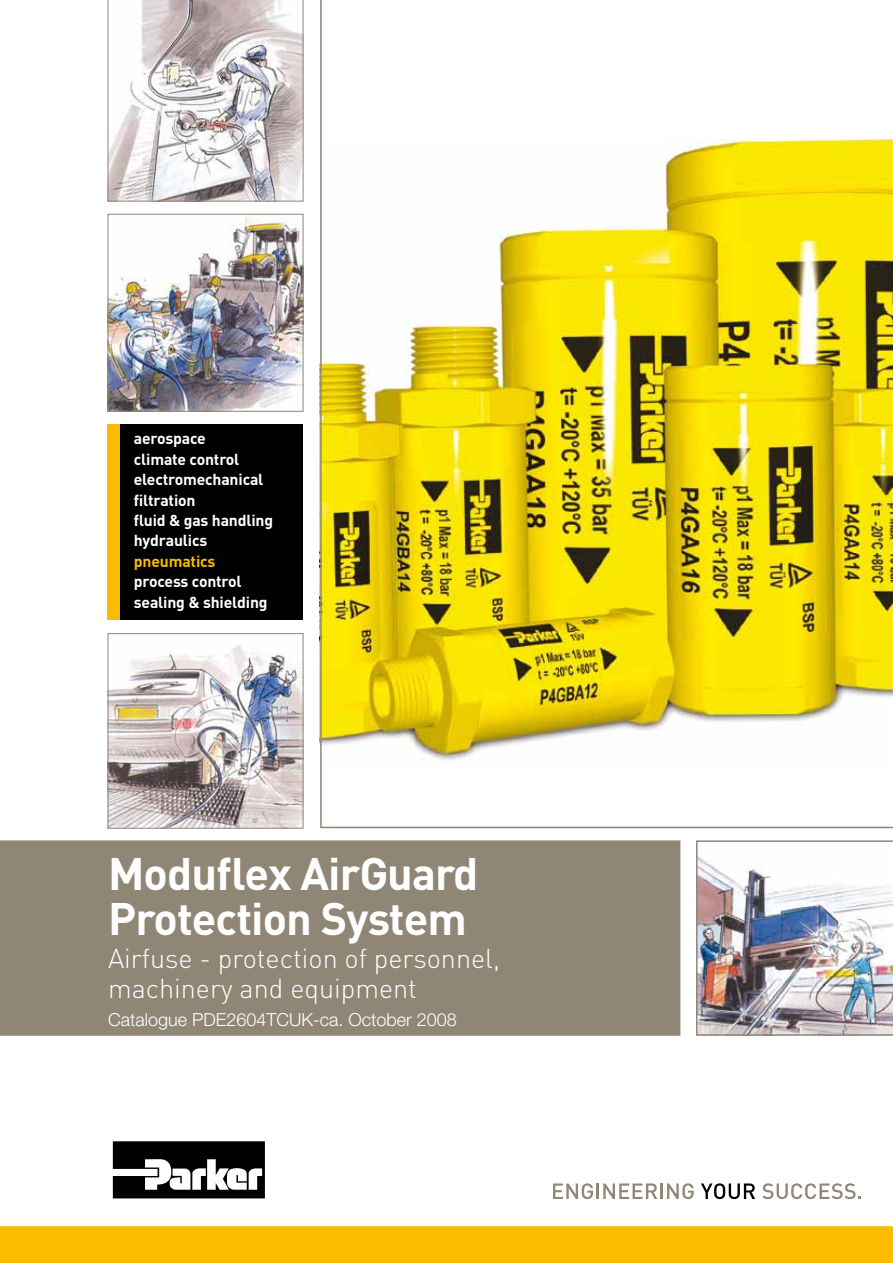
<style>
.page{position:relative;width:893px;height:1263px;background:#fff}
.page>*{position:absolute;margin:0;border:0;box-sizing:border-box;transform-origin:0 0}
.t1{font:700 45px/45px "DINOT";letter-spacing:-.02em;color:#fff}
.t2{font:300 27px/30px "DINOT";color:#fff}
.t3{font:300 18px "Helvetica Neue LT Std";color:#fff}
.t4{font:700 15.75px/20.4px "DIN";letter-spacing:-.01em;color:#fff}
.t5{font:700 15.75px "DIN";letter-spacing:-.01em;color:#fabb00}
</style>
<div class="page">
<div style="left:0;top:840px;width:680px;height:196px;background:#8f8676"></div>
<svg style="left:113px;top:1141px;width:152px;height:57px"></svg>
<svg style="left:553px;top:1183px;width:104px;height:16px"></svg>
<hr style="left:660px;top:1183px;width:3px;height:16px;background:#8f8778">
<svg style="left:667px;top:1183px;width:27px;height:16px"></svg>
<svg style="left:701px;top:1183px;width:54px;height:16px"></svg>
<svg style="left:762px;top:1183px;width:99px;height:16px"></svg>
<svg style="left:320px;top:0;width:573px;height:828px"></svg>
<img style="left:696px;top:840px;width:197px;height:196px">
<img style="left:110px;top:216px;width:191px;height:193px">
<div style="left:108px;top:214px;width:195px;height:197px;border:1px solid #8f8676"></div>
<img style="left:110px;top:645px;width:191px;height:181px">
<div style="left:108px;top:633px;width:195px;height:195px;border:1px solid #8f8676"></div>
<svg style="left:108px;top:0;width:195px;height:201px"></svg>
<div style="left:0;top:1226px;width:893px;height:37px;background:#fabb00"></div>
<div style="left:108px;top:424px;width:17px;height:196px;background:#fabb00"></div>
<div style="left:120px;top:424px;width:183px;height:196px;background:#000"></div>
<p class="t4" style="left:134px;top:428px;width:141px">aerospace<br>climate control electromechanical filtration<br>fluid &amp; gas handling hydraulics</p>
<p class="t5" style="left:134px;top:551px;width:83px">pneumatics</p>
<p class="t4" style="left:134px;top:571px;width:135px">process control sealing &amp; shielding</p>
<h1 class="t1" style="left:108px;top:850px;width:372px">Moduflex AirGuard<br>Protection System</h1>
<h2 class="t2" style="left:108px;top:942px;width:393px">Airfuse - protection of personnel, machinery and equipment</h2>
<p class="t3" style="left:108px;top:1008px;width:350px">Catalogue PDE2604TCUK-ca. October 2008</p>
</div>
